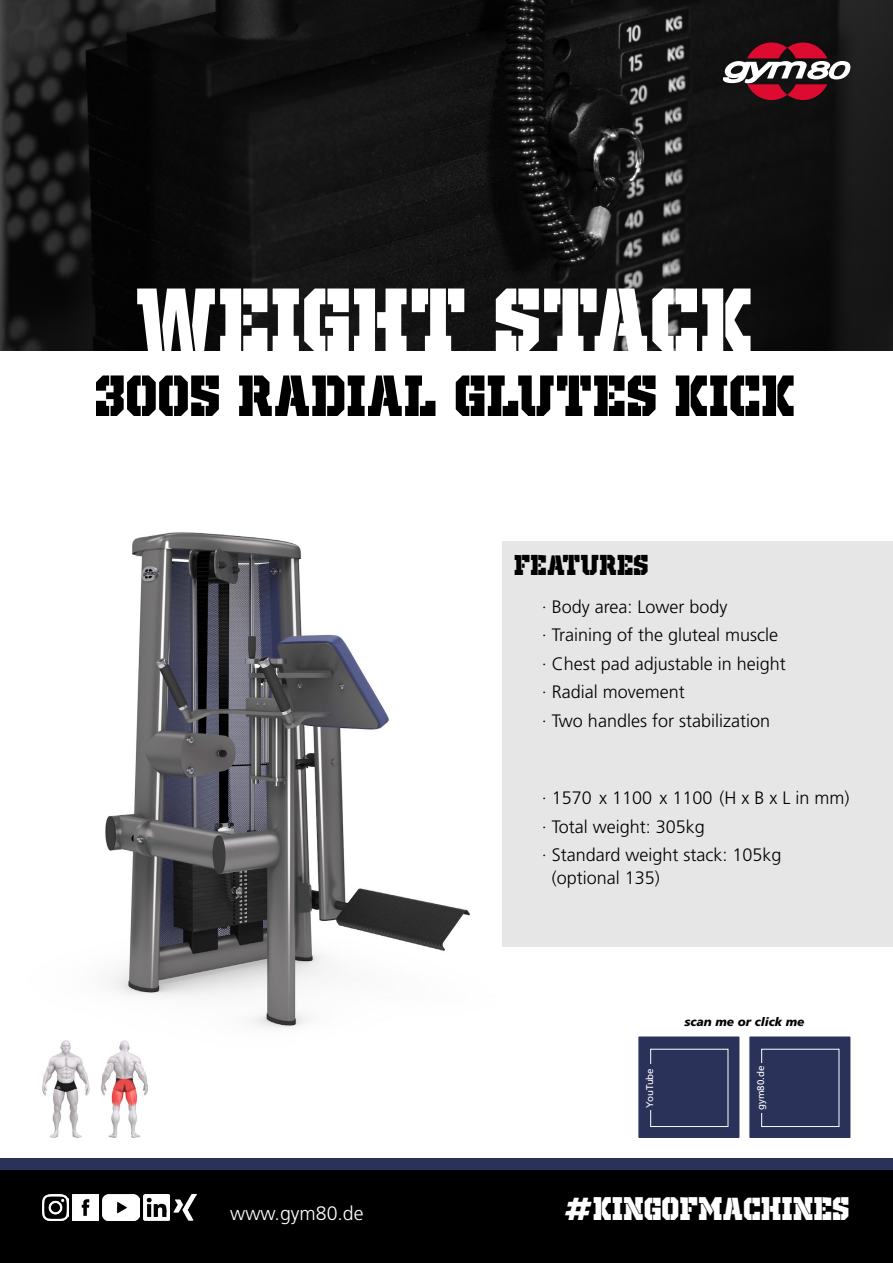
<style>
.page{position:relative;width:893px;height:1263px;background:#fff}
.page>*{position:absolute;margin:0;border:0;box-sizing:border-box;transform-origin:0 0}
.t1{font:105px "Old School United Stencil";color:#fff}
.t2{font:67.5px "Old School United Stencil";color:#000}
.t3{font:37.5px "Old School United Stencil";color:#fff}
.t4{font:33px "Old School United Stencil";color:#000}
.t5{font:300 19.5px "Frutiger LT Std";color:#fff}
.t6{font:300 18px/28.5px "Frutiger LT Std";color:#000}
.t7{font:italic 900 12px "Frutiger LT Std";color:#000}
.t8{font:9.75px "Frutiger LT Std";color:#fff}
</style>
<div class="page">
<img style="left:0;top:0;width:893px;height:350px">
<svg style="left:723px;top:43px;width:127px;height:57px"></svg>
<div style="left:0;top:1169px;width:893px;height:94px;background:#000"></div>
<img style="left:43px;top:1194px;width:26px;height:26px">
<img style="left:144px;top:1194px;width:26px;height:26px">
<img style="left:103px;top:1194px;width:37px;height:26px">
<img style="left:73px;top:1194px;width:26px;height:26px">
<img style="left:174px;top:1194px;width:22px;height:26px">
<div style="left:0;top:1158px;width:893px;height:11px;background:#2b3259"></div>
<img style="left:42px;top:532px;width:654px;height:561px">
<div style="left:502px;top:541px;width:391px;height:405px;background:#e6e6e6"></div>
<img style="left:43px;top:1040px;width:105px;height:98px">
<div style="left:638px;top:1036px;width:101px;height:102px;background:#2b3259;border:2px solid #2b3259"></div>
<div style="left:650px;top:1049px;width:78px;height:78px;border:1px solid #fff"></div>
<div style="left:643px;top:1064px;width:12px;height:46px;background:#2b3259"></div>
<div style="left:749px;top:1036px;width:101px;height:102px;background:#2b3259;border:2px solid #2b3259"></div>
<div style="left:761px;top:1049px;width:78px;height:78px;border:1px solid #fff"></div>
<div style="left:754px;top:1063px;width:12px;height:49px;background:#2b3259"></div>
<h1 class="t1" style="left:137px;top:264px;width:620px">WEIGHT STACK</h1>
<h2 class="t2" style="left:96px;top:360px;width:702px">3005 RADIAL GLUTES KICK</h2>
<h3 class="t4" style="left:515px;top:547px;width:136px">FEATURES</h3>
<p class="t6" style="left:542px;top:593px;width:246px">· Body area: Lower body<br>· Training of the gluteal muscle · Chest pad adjustable in height · Radial movement<br>· Two handles for stabilization</p>
<p class="t6" style="left:542px;top:784px;width:309px">· 1570 x 1100 x 1100 (H x B x L in mm) · Total weight: 305kg<br>· Standard weight stack: 105kg</p>
<p class="t6" style="left:552px;top:864px;width:110px">(optional 135)</p>
<p class="t8" style="left:644px;top:1107px;width:41px;rotate:-90deg">YouTube</p>
<p class="t7" style="left:684px;top:1014px;width:121px">scan me or click me</p>
<p class="t8" style="left:755px;top:1110px;width:46px;rotate:-90deg">gym80.de</p>
<p class="t5" style="left:230px;top:1202px;width:135px">www.gym80.de</p>
<h3 class="t3" style="left:565px;top:1189px;width:287px">#KINGOFMACHINES</h3>
</div>
